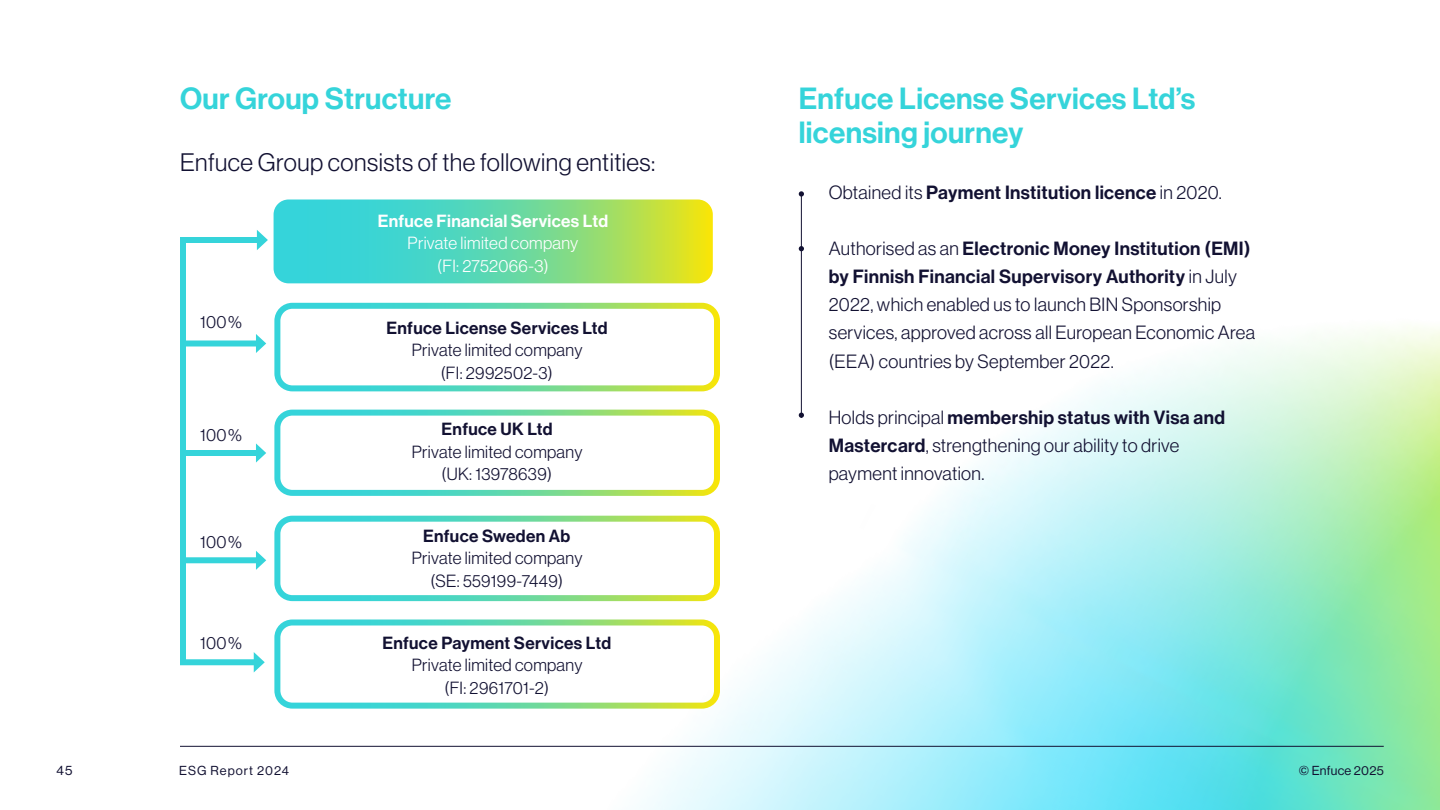
<style>
.page{position:relative;width:1440px;height:810px;background:#fff}
.page>*{position:absolute;margin:0;border:0;box-sizing:border-box;transform-origin:0 0}
.t1{font:30px/33.8px "N Haas Grotesk DS Pro 65 Md";letter-spacing:.01em;color:#35d4da}
.t2{font:24.75px "N Haas Grotesk DS Pro 45 Lt";letter-spacing:.02em;color:#121132}
.t3{font:18.75px/28.1px "N Haas Grotesk DS Pro 45 Lt";letter-spacing:.02em;color:#121132}
.t4{font:18.75px/28.1px "N Haas Grotesk DS Pro 65 Md";letter-spacing:.02em;color:#121132}
.t5{font:17.25px/22.5px "N Haas Grotesk DS Pro 45 Lt";letter-spacing:.02em;color:#121132;text-align:center}
.t6{font:17.25px "N Haas Grotesk DS Pro 65 Md";letter-spacing:.02em;color:#121132}
.t7{font:17.25px/22.5px "N Haas Grotesk DS Pro 45 Lt";letter-spacing:.02em;color:#fff;text-align:center}
.t8{font:17.25px "N Haas Grotesk DS Pro 65 Md";letter-spacing:.02em;color:#fff}
.t9{font:12.75px "N Haas Grotesk DS Pro 55 Rg";letter-spacing:.07em;color:#121132}
.t10{font:12.75px "N Haas Grotesk DS Pro 55 Rg";letter-spacing:.02em;color:#121132}
.s1{font-family:"N Haas Grotesk DS Pro 45 Lt"}
.s2{font-family:"N Haas Grotesk DS Pro 65 Md"}
</style>
<div class="page">
<img style="left:595px;top:193px;width:845px;height:617px">
<svg style="left:274px;top:200px;width:439px;height:83px;background:#71d99a"></svg>
<div style="left:274px;top:303px;width:446px;height:88px;border:6px solid #fff;border-radius:15px"></div>
<div style="left:274px;top:516px;width:446px;height:85px;border:6px solid #fff;border-radius:15px"></div>
<div style="left:274px;top:620px;width:446px;height:89px;border:6px solid #fff;border-radius:15px"></div>
<svg style="left:180px;top:230px;width:88px;height:442px"></svg>
<div style="left:274px;top:410px;width:446px;height:86px;border:6px solid #fff;border-radius:15px"></div>
<hr style="left:801px;top:195px;width:1px;height:223px;background:#121132">
<svg style="left:799px;top:191px;width:5px;height:6px"></svg>
<svg style="left:799px;top:246px;width:5px;height:5px"></svg>
<svg style="left:799px;top:413px;width:5px;height:5px"></svg>
<hr style="left:180px;top:746px;width:1204px;height:1px;background:#121132">
<h1 class="t1" style="left:180px;top:82px;width:273px">Our Group Structure</h1>
<h1 class="t1" style="left:799px;top:82px;width:398px">Enfuce License Services Ltd’s licensing journey</h1>
<p class="t4" style="left:829px;top:178px;width:394px"><span class="s1">Obtained its</span> Payment Institution licence <span class="s1">in 2020.</span></p>
<p class="t4" style="left:829px;top:235px;width:423px"><span class="s1">Authorised as an</span> Electronic Money Institution (EMI) by Finnish Financial Supervisory Authority <span class="s1">in July</span></p>
<p class="t3" style="left:829px;top:291px;width:428px">2022, which enabled us to launch BIN Sponsorship services, approved across all European Economic Area (EEA) countries by September 2022.</p>
<p class="t4" style="left:829px;top:403px;width:398px"><span class="s1">Holds principal</span> membership status with Visa and</p>
<p class="t3" style="left:829px;top:431px;width:352px"><span class="s2">Mastercard</span>, strengthening our ability to drive payment innovation.</p>
<h2 class="t2" style="left:180px;top:148px;width:477px">Enfuce Group consists of the following entities:</h2>
<p class="t8" style="left:378px;top:211px;width:232px">Enfuce Financial Services Ltd</p>
<p class="t7" style="left:408px;top:232px;width:172px">Private limited company (FI: 2752066-3)</p>
<p class="t5" style="left:200px;top:311px;width:43px">100 %</p>
<p class="t6" style="left:387px;top:318px;width:223px">Enfuce License Services Ltd</p>
<p class="t5" style="left:412px;top:339px;width:172px">Private limited company (FI: 2992502-3)</p>
<p class="t6" style="left:442px;top:419px;width:113px">Enfuce UK Ltd</p>
<p class="t5" style="left:412px;top:440px;width:172px">Private limited company (UK: 13978639)</p>
<p class="t5" style="left:200px;top:423px;width:43px">100 %</p>
<p class="t5" style="left:200px;top:530px;width:43px">100 %</p>
<p class="t5" style="left:200px;top:631px;width:43px">100 %</p>
<p class="t6" style="left:423px;top:526px;width:149px">Enfuce Sweden Ab</p>
<p class="t5" style="left:412px;top:547px;width:172px">Private limited company (SE: 559199-7449)</p>
<p class="t6" style="left:382px;top:633px;width:230px">Enfuce Payment Services Ltd</p>
<p class="t5" style="left:412px;top:654px;width:172px">Private limited company (FI: 2961701-2)</p>
<p class="t9" style="left:56px;top:763px;width:18px">45</p>
<p class="t9" style="left:179px;top:763px;width:111px">ESG Report 2024</p>
<p class="t10" style="left:1299px;top:763px;width:86px">© Enfuce 2025</p>
</div>
